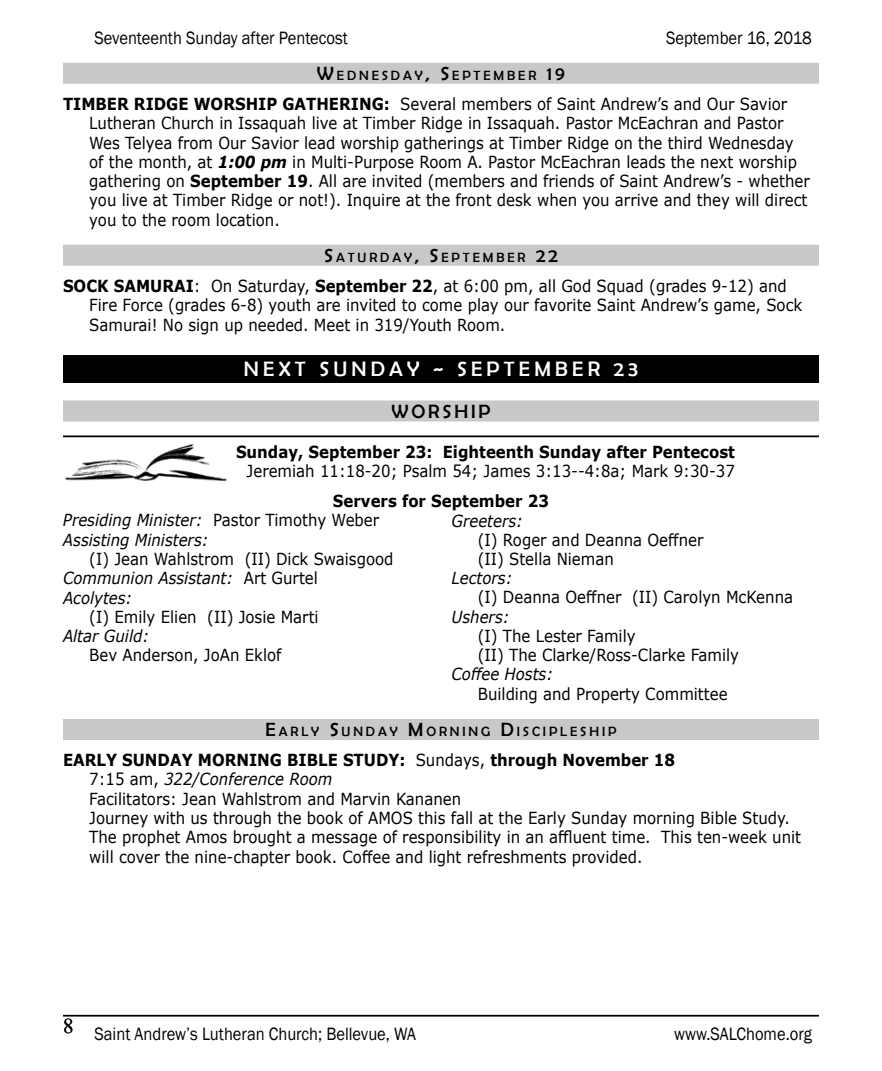
<style>
.page{position:relative;width:882px;height:1071px;background:#fff}
.page>*{position:absolute;margin:0;border:0;box-sizing:border-box;transform-origin:0 0}
.t1{font:21px "Berlin Sans FB";letter-spacing:.2em;color:#fff}
.t2{font:21px "Times New Roman";color:#000}
.t3{font:19.25px "Berlin Sans FB";color:#000}
.t4{font:18.38px "Franklin Gothic";color:#000;scale:.9 1}
.t5{font:16.62px/19.2px "Verdana";color:#000;scale:.9 1}
.t6{font:italic 16.62px/19.2px "Verdana";color:#000;scale:.9 1}
.t7{font:700 16.62px "Verdana";color:#000;scale:.9 1}
.t8{font:13.47px "Berlin Sans FB";letter-spacing:.215em;color:#000}
.s1{font-size:19.25px}
.s2{font-weight:700}
.s3{font-weight:700;font-style:italic}
.s4{font-weight:700;font-style:normal}
.s5{font-style:normal}
.s6{font-style:italic}
</style>
<div class="page">
<hr style="left:63px;top:1015px;width:756px;height:2px;background:#000">
<div style="left:63px;top:63px;width:756px;height:21px;background:#c7c8ca"></div>
<div style="left:63px;top:245px;width:756px;height:21px;background:#c7c8ca"></div>
<div style="left:63px;top:355px;width:756px;height:28px;background:#000"></div>
<div style="left:63px;top:400px;width:756px;height:21px;background:#c7c8ca"></div>
<hr style="left:63px;top:435px;width:756px;height:2px;background:#000">
<img style="left:65px;top:444px;width:162px;height:37px">
<div style="left:63px;top:719px;width:756px;height:21px;background:#c7c8ca"></div>
<p class="t4" style="left:94px;top:27px;width:283px">Seventeenth Sunday after Pentecost</p>
<p class="t4" style="left:666px;top:27px;width:164px">September 16, 2018</p>
<p class="t8" style="left:317px;top:68px;width:168px"><span class="s1">W</span>EDNES DAY<span class="s1">, S</span>EPTEM</p>
<p class="t8" style="left:507px;top:68px;width:60px">BER <span class="s1">19</span></p>
<p class="t5" style="left:89px;top:94px;width:802px;text-indent:-26px"><span class="s2">TIMBER RIDGE WORSHIP GATHERING:</span> Several members of Saint Andrew’s and Our Savior Lutheran Church in Issaquah live at Timber Ridge in Issaquah. Pastor McEachran and Pastor Wes Telyea from Our Savior lead worship gatherings at Timber Ridge on the third Wednesday of the month, at <span class="s3">1:00 pm</span> in Multi-Purpose Room A. Pastor McEachran leads the next worship gathering on <span class="s2">September 19</span>. All are invited (members and friends of Saint Andrew’s - whether you live at Timber Ridge or not!). Inquire at the front desk when you arrive and they will direct you to the room location.</p>
<p class="t8" style="left:324px;top:250px;width:150px"><span class="s1">S</span>ATURDAY<span class="s1">, S</span>EPTEM</p>
<p class="t8" style="left:496px;top:250px;width:63px">BER <span class="s1">22</span></p>
<p class="t5" style="left:89px;top:276px;width:794px;text-indent:-26px"><span class="s2">SOCK SAMURAI</span>: On Saturday, <span class="s2">September 22</span>, at 6:00 pm, all God Squad (grades 9-12) and<br>Fire Force (grades 6-8) youth are invited to come play our favorite Saint Andrew’s game, Sock<br>Samurai! No sign up needed. Meet in 319/Youth Room.</p>
<p class="t1" style="left:244px;top:357px;width:396px">NEXT SUNDAY ~ SEPTEMBER 23</p>
<p class="t3" style="left:391px;top:401px;width:17px">WOR</p>
<p class="t3" style="left:443px;top:401px;width:25px">SHIP</p>
<p class="t7" style="left:236px;top:440px;width:556px">Sunday, September 23: Eighteenth Sunday after Pentecost</p>
<p class="t5" style="left:247px;top:462px;width:544px">Jeremiah 11:18-20; Psalm 54; James 3:13--4:8a; Mark 9:30-37</p>
<p class="t6" style="left:63px;top:491px;width:542px;text-indent:270px"><span class="s4">Servers for September 23<br></span>Presiding Minister: <span class="s5">Pastor Timothy Weber<br></span>Assisting Ministers:</p>
<p class="t5" style="left:63px;top:549px;width:369px;text-indent:26px">(I) Jean Wahlstrom (II) Dick Swaisgood<br><span class="s6">Communion Assistant:</span> Art Gurtel<br><span class="s6">Acolytes:</span></p>
<p class="t5" style="left:89px;top:607px;width:256px">(I) Emily Elien (II) Josie Marti</p>
<p class="t6" style="left:63px;top:626px;width:97px">Altar Guild:</p>
<p class="t5" style="left:89px;top:645px;width:215px">Bev Anderson, JoAn Eklof</p>
<p class="t6" style="left:452px;top:511px;width:81px">Greeters:</p>
<p class="t5" style="left:478px;top:530px;width:252px">(I) Roger and Deanna Oeffner (II) Stella Nieman</p>
<p class="t6" style="left:452px;top:568px;width:69px">Lectors:</p>
<p class="t5" style="left:478px;top:588px;width:352px">(I) Deanna Oeffner (II) Carolyn McKenna</p>
<p class="t6" style="left:452px;top:607px;width:66px">Ushers:</p>
<p class="t5" style="left:478px;top:626px;width:292px">(I) The Lester Family<br>(II) The Clarke/Ross-Clarke Family</p>
<p class="t6" style="left:452px;top:665px;width:115px">Coffee Hosts:</p>
<p class="t5" style="left:478px;top:684px;width:279px">Building and Property Committee</p>
<p class="t8" style="left:266px;top:724px;width:352px"><span class="s1">E</span>ARLY <span class="s1">S</span>UNDAY <span class="s1">M</span>ORNING <span class="s1">D</span>ISCIPLES HIP</p>
<p class="t5" style="left:89px;top:750px;width:793px;text-indent:-26px"><span class="s2">EARLY SUNDAY MORNING BIBLE STUDY:</span> Sundays, <span class="s2">through November 18<br></span>7:15 am, <span class="s6">322/Conference Room<br></span>Facilitators: Jean Wahlstrom and Marvin Kananen<br>Journey with us through the book of AMOS this fall at the Early Sunday morning Bible Study.<br>The prophet Amos brought a message of responsibility in an affluent time. This ten-week unit will cover the nine-chapter book. Coffee and light refreshments provided.</p>
<p class="t2" style="left:63px;top:1011px;width:12px">8</p>
<p class="t4" style="left:94px;top:1022px;width:359px">Saint Andrew’s Lutheran Church; Bellevue, WA</p>
<p class="t4" style="left:674px;top:1022px;width:155px">www.SALChome.org</p>
</div>
